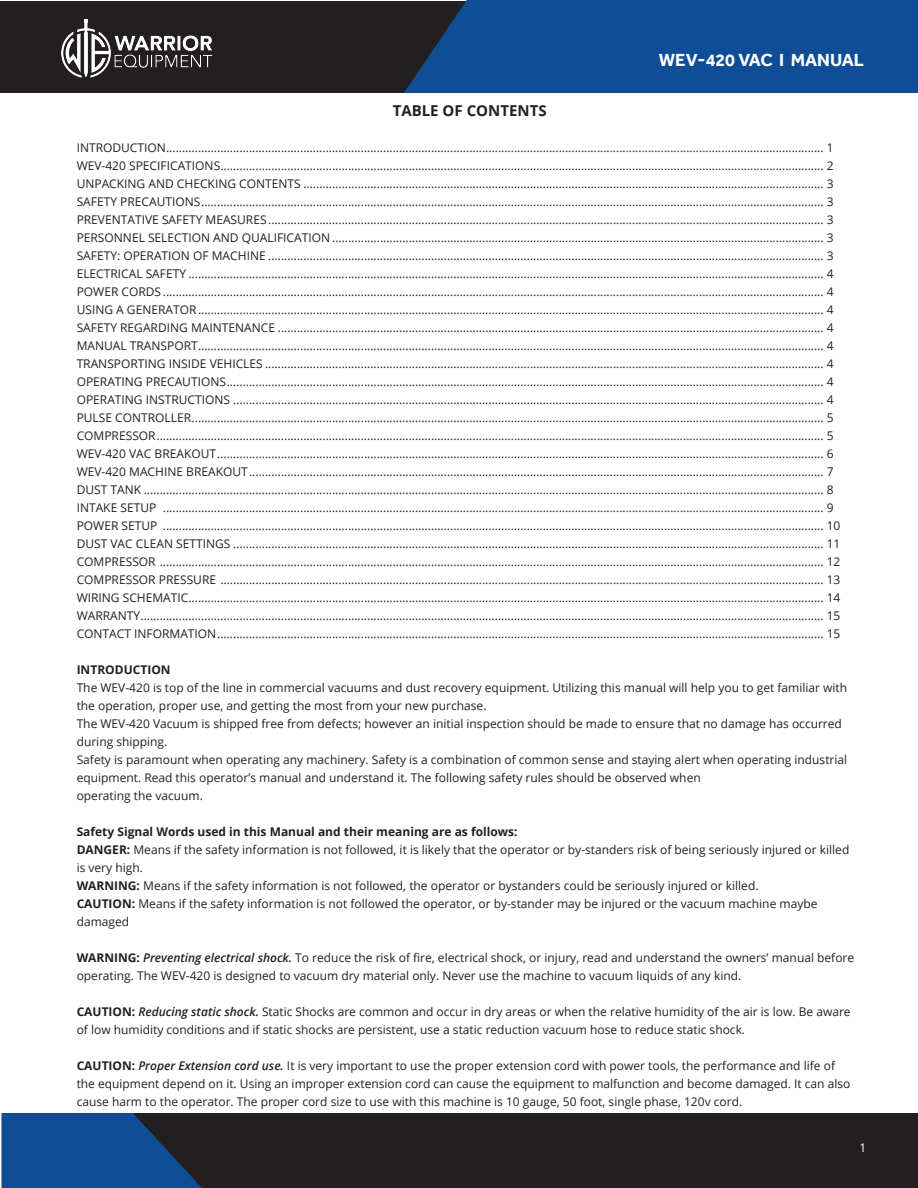
<style>
.page{position:relative;width:918px;height:1188px;background:#fff}
.page>*{position:absolute;margin:0;border:0;box-sizing:border-box;transform-origin:0 0}
.Category_1_no_TOC{font:700 18px "Effra";color:#fff}
.t1{font:700 15px "Open Sans";color:#231f20}
.t2{font:12px/18px "Open Sans";color:#231f20}
.t3{font:700 12px "Open Sans";color:#231f20}
.t4{font:12px "Open Sans";color:#fff}
.s1{font-weight:700}
.s2{font-weight:600;font-style:italic}
</style>
<div class="page">
<div style="left:1px;top:1113px;width:132px;height:75px;background:#0f4d96"></div>
<div style="left:133px;top:1113px;width:785px;height:75px;background:#231f20"></div>
<div style="left:0;top:1px;width:914px;height:92px;background:#231f20"></div>
<div style="left:404px;top:0;width:514px;height:93px;background:#0f4d96"></div>
<img style="left:61px;top:19px;width:152px;height:59px">
<p class="Category_1_no_TOC" style="left:659px;top:50px;width:207px">WEV-420 VAC I MANUAL</p>
<p class="t1" style="left:393px;top:100px;width:155px">TABLE OF CONTENTS</p>
<p class="t2" style="left:77px;top:139px;width:758px">INTRODUCTION.............................................................................................................................................................................................................. 1</p>
<p class="t2" style="left:77px;top:157px;width:758px">WEV-420 SPECIFICATIONS............................................................................................................................................................................................. 2</p>
<p class="t2" style="left:77px;top:175px;width:758px">UNPACKING AND CHECKING CONTENTS ................................................................................................................................................................... 3</p>
<p class="t2" style="left:77px;top:193px;width:758px">SAFETY PRECAUTIONS................................................................................................................................................................................................... 3</p>
<p class="t2" style="left:77px;top:211px;width:758px">PREVENTATIVE SAFETY MEASURES .............................................................................................................................................................................. 3</p>
<p class="t2" style="left:77px;top:229px;width:758px">PERSONNEL SELECTION AND QUALIFICATION .......................................................................................................................................................... 3</p>
<p class="t2" style="left:77px;top:247px;width:758px">SAFETY: OPERATION OF MACHINE .............................................................................................................................................................................. 3</p>
<p class="t2" style="left:77px;top:265px;width:758px">ELECTRICAL SAFETY ....................................................................................................................................................................................................... 4</p>
<p class="t2" style="left:77px;top:283px;width:758px">POWER CORDS ............................................................................................................................................................................................................... 4</p>
<p class="t2" style="left:77px;top:301px;width:758px">USING A GENERATOR.................................................................................................................................................................................................... 4</p>
<p class="t2" style="left:77px;top:319px;width:758px">SAFETY REGARDING MAINTENANCE ........................................................................................................................................................................... 4</p>
<p class="t2" style="left:77px;top:337px;width:758px">MANUAL TRANSPORT.................................................................................................................................................................................................... 4</p>
<p class="t2" style="left:77px;top:355px;width:758px">TRANSPORTING INSIDE VEHICLES ............................................................................................................................................................................... 4</p>
<p class="t2" style="left:77px;top:373px;width:758px">OPERATING PRECAUTIONS........................................................................................................................................................................................... 4</p>
<p class="t2" style="left:77px;top:391px;width:758px">OPERATING INSTRUCTIONS ......................................................................................................................................................................................... 4</p>
<p class="t2" style="left:77px;top:409px;width:758px">PULSE CONTROLLER...................................................................................................................................................................................................... 5</p>
<p class="t2" style="left:77px;top:427px;width:758px">COMPRESSOR................................................................................................................................................................................................................. 5</p>
<p class="t2" style="left:77px;top:445px;width:758px">WEV-420 VAC BREAKOUT.............................................................................................................................................................................................. 6</p>
<p class="t2" style="left:77px;top:463px;width:758px">WEV-420 MACHINE BREAKOUT.................................................................................................................................................................................... 7</p>
<p class="t2" style="left:77px;top:481px;width:758px">DUST TANK ..................................................................................................................................................................................................................... 8</p>
<p class="t2" style="left:77px;top:499px;width:758px">INTAKE SETUP ............................................................................................................................................................................................................... 9</p>
<p class="t2" style="left:77px;top:517px;width:765px">POWER SETUP ............................................................................................................................................................................................................... 10</p>
<p class="t2" style="left:77px;top:535px;width:765px">DUST VAC CLEAN SETTINGS ......................................................................................................................................................................................... 11</p>
<p class="t2" style="left:77px;top:553px;width:765px">COMPRESSOR ................................................................................................................................................................................................................ 12</p>
<p class="t2" style="left:77px;top:571px;width:765px">COMPRESSOR PRESSURE ............................................................................................................................................................................................. 13</p>
<p class="t2" style="left:77px;top:589px;width:765px">WIRING SCHEMATIC....................................................................................................................................................................................................... 14</p>
<p class="t2" style="left:77px;top:607px;width:765px">WARRANTY...................................................................................................................................................................................................................... 15</p>
<p class="t2" style="left:77px;top:625px;width:765px">CONTACT INFORMATION.............................................................................................................................................................................................. 15</p>
<p class="t3" style="left:77px;top:661px;width:95px">INTRODUCTION</p>
<p class="t2" style="left:77px;top:679px;width:772px">The WEV-420 is top of the line in commercial vacuums and dust recovery equipment. Utilizing this manual will help you to get familiar with the operation, proper use, and getting the most from your new purchase.</p>
<p class="t2" style="left:77px;top:715px;width:767px">The WEV-420 Vacuum is shipped free from defects; however an initial inspection should be made to ensure that no damage has occurred during shipping.</p>
<p class="t2" style="left:77px;top:751px;width:772px">Safety is paramount when operating any machinery. Safety is a combination of common sense and staying alert when operating industrial equipment. Read this operator’s manual and understand it. The following safety rules should be observed when</p>
<p class="t2" style="left:77px;top:787px;width:128px">operating the vacuum.</p>
<p class="t3" style="left:77px;top:823px;width:442px">Safety Signal Words used in this Manual and their meaning are as follows:</p>
<p class="t2" style="left:77px;top:841px;width:774px"><span class="s1">DANGER:</span> Means if the safety information is not followed, it is likely that the operator or by-standers risk of being seriously injured or killed is very high.</p>
<p class="t2" style="left:77px;top:877px;width:683px"><span class="s1">WARNING:</span> Means if the safety information is not followed, the operator or bystanders could be seriously injured or killed.</p>
<p class="t2" style="left:77px;top:895px;width:742px"><span class="s1">CAUTION:</span> Means if the safety information is not followed the operator, or by-stander may be injured or the vacuum machine maybe damaged</p>
<p class="t2" style="left:77px;top:949px;width:779px"><span class="s1">WARNING:</span> <span class="s2">Preventing electrical shock.</span> To reduce the risk of fire, electrical shock, or injury, read and understand the owners’ manual before operating. The WEV-420 is designed to vacuum dry material only. Never use the machine to vacuum liquids of any kind.</p>
<p class="t2" style="left:77px;top:1003px;width:775px"><span class="s1">CAUTION:</span> <span class="s2">Reducing static shock.</span> Static Shocks are common and occur in dry areas or when the relative humidity of the air is low. Be aware of low humidity conditions and if static shocks are persistent, use a static reduction vacuum hose to reduce static shock.</p>
<p class="t2" style="left:77px;top:1057px;width:775px"><span class="s1">CAUTION:</span> <span class="s2">Proper Extension cord use.</span> It is very important to use the proper extension cord with power tools, the performance and life of the equipment depend on it. Using an improper extension cord can cause the equipment to malfunction and become damaged. It can also cause harm to the operator. The proper cord size to use with this machine is 10 gauge, 50 foot, single phase, 120v cord.</p>
<p class="t4" style="left:860px;top:1140px;width:8px">1</p>
</div>
